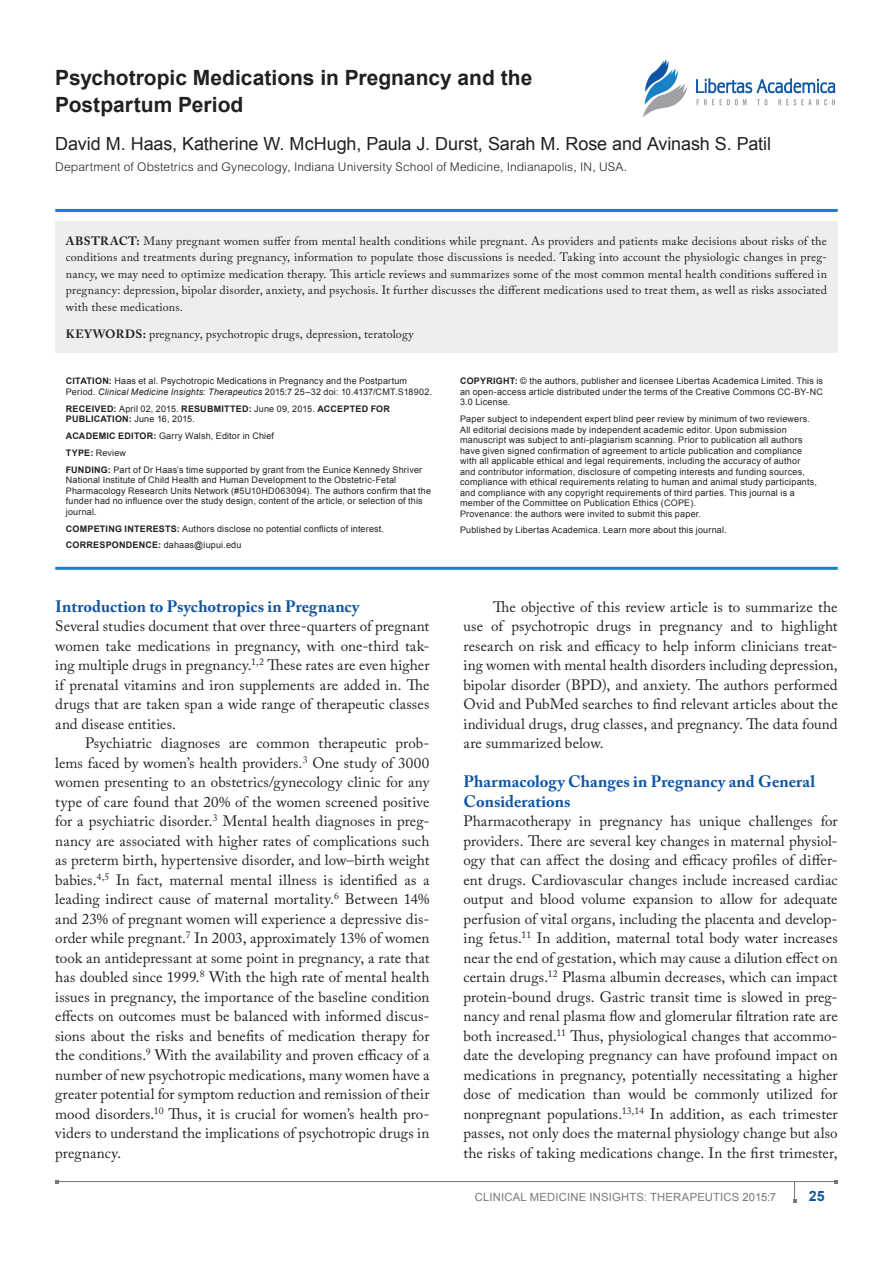
<style>
.page{position:relative;width:893px;height:1263px;background:#fff}
.page>*{position:absolute;margin:0;border:0;box-sizing:border-box;transform-origin:0 0}
.AT{font:700 21px/27px "Arial";color:#231f20}
.AAu{font:18px "Arial";letter-spacing:-.005em;color:#231f20}
.t1{font:700 16.5px/19.5px "Adobe Caslon Pro";letter-spacing:.005em;color:#1055a4}
.Tx{font:15px/19.5px "Adobe Caslon Pro";letter-spacing:.01em;color:#231f20;text-align:justify}
.TxF{font:15px/19.5px "Adobe Caslon Pro";letter-spacing:.01em;color:#231f20;text-align:justify}
.RunF-folio{font:700 14.25px "Arial";color:#1055a4}
.t2{font:12px/16.5px "Adobe Caslon Pro";letter-spacing:.015em;color:#231f20;text-align:justify}
.AAuAff{font:300 12px "Arial MT Std";letter-spacing:.01em;color:#231f20}
.RunF{font:11.25px "Arial";letter-spacing:.015em;color:#76787b}
.t3{font:9px/10.5px "Arial";letter-spacing:.025em;color:#231f20}
.t4{font:700 9px "Arial";letter-spacing:.025em;color:#231f20}
.s1{font-weight:700}
.s2{font-style:italic}
</style>
<div class="page">
<hr style="left:57px;top:1181px;width:779px;height:1px;background:#76787b">
<svg style="left:793px;top:1182px;width:3px;height:20px"></svg>
<img style="left:643px;top:59px;width:193px;height:58px">
<hr style="left:55px;top:209px;width:783px;height:3px;background:#1582c5">
<hr style="left:55px;top:567px;width:783px;height:3px;background:#1582c5">
<div style="left:55px;top:221px;width:783px;height:132px;background:#edeeee"></div>
<p class="AT" style="left:55px;top:65px;width:479px">PSYCHOTROPIC MEDICATIONS IN PREGNANCY AND THE<br>POSTPARTUM PERIOD</p>
<p class="AAu" style="left:55px;top:132px;width:717px">David M. Haas, Katherine W. McH ugh, Paula J. Durst, Sarah M. Rose and Avinash S. Patil</p>
<p class="AAuAff" style="left:55px;top:160px;width:573px">Department of Obstetrics and Gynecology, Indiana University School of Medicine, Indianapolis, IN, USA.</p>
<p class="t2" style="left:66px;top:232px;width:763px"><span class="s1">Abstract:</span> Many pregnant women suffer from mental health conditions while pregnant. As providers and patients make decisions about risks of the conditions and treatments during pregnancy, information to populate those discussions is needed. Taking into account the physiologic changes in preg&shy;nancy, we may need to optimize medication therapy. This article reviews and summarizes some of the most common mental health conditions suffered in pregnancy: depression, bipolar disorder, anxiety, and psychosis. It further discusses the different medications used to treat them, as well as risks associated with these medications.</p>
<p class="t2" style="left:66px;top:325px;width:349px"><span class="s1">Keywords:</span> pregnancy, psychotropic drugs, depression, teratology</p>
<p class="t3" style="left:66px;top:376px;width:368px"><span class="s1">CITATION:</span> Haas et al. Psychotropic Medications in Pregnancy and the Postpartum<br>Period. <span class="s2">Clinical Medicine Insights: Therapeutics</span> 2015:7 25–32 doi: 10.4137/CMT.S18902.</p>
<p class="t3" style="left:66px;top:403px;width:259px"><span class="s1">RECEIVED:</span> April 02, 2015. <span class="s1">RESUBMITTED:</span> June 09, 2015. <span class="s1">ACC</span></p>
<p class="t4" style="left:337px;top:402px;width:51px">EPTED FOR</p>
<p class="t3" style="left:66px;top:411px;width:358px;line-height:16.8px"><span class="s1">PUBLICATION:</span> June 16, 2015.<br><span class="s1">ACADEMIC EDITOR:</span> Garry Walsh, Editor in Chief<br><span class="s1">TYPE:</span> Review<br><span class="s1">FUNDING:</span> Part of Dr Haas’s time supported by grant from the Eunice Kennedy Shriver</p>
<p class="t3" style="left:66px;top:475px;width:367px">National I nstitute of Child Health and H uman Development to the Obstetric-Fetal Pharmacology Research Units Network (#5U10HD063094). The authors confirm that the funder had no influence over the study design, content of the article, or selection of this journal.</p>
<p class="t3" style="left:66px;top:520px;width:320px;line-height:16.8px"><span class="s1">COMPETING INTERESTS:</span> Authors disclose no potential conflicts of interest.<br><span class="s1">CORRESPONDENCE:</span> dahaas@iupui.edu</p>
<p class="t3" style="left:460px;top:376px;width:365px;text-align:justify;text-indent:33px"><span class="s1">IGHT:</span> © the authors, publisher and licensee Libertas Academica Limited. This is an open-access article distributed under the terms of the Creative Commons CC-BY-N C 3.0 License.</p>
<p class="t3" style="left:460px;top:414px;width:358px">Paper subject to independent expert blind peer review by minimum of two reviewers.<br>All editorial decisions made by independent academic editor. U pon submission manuscript was subject to anti-plagiarism scanning. Prior to publication all authors have given signed confirmation of agreement to article publication and compliance with all applicable ethical and legal requirements, including the accuracy of author and contributor information, disclosure of competing interests and funding sources, compliance with ethical requirements relating to human and animal study participants, and compliance with any copyright requirements of third parties. This journal is a member of the Committee on Publication Ethics (COPE).<br>Provenance: the authors were invited to submit this paper.</p>
<p class="t3" style="left:460px;top:525px;width:268px">Published by Libertas Academica. Learn more about this journal.</p>
<p class="t4" style="left:460px;top:375px;width:21px">COPYR</p>
<h1 class="t1" style="left:55px;top:596px;width:306px">Introduction to Psychotropics in Pregnancy</h1>
<p class="TxF" style="left:55px;top:616px;width:376px">Several studies document that over three-quarters of pregnant women take medications in pregnancy, with one-third tak&shy;ing multiple drugs in pregnancy.<sup>1,2</sup> These rates are even higher if prenatal vitamins and iron supplements are added in. The drugs that are taken span a wide range of therapeutic classes and disease entities.</p>
<p class="Tx" style="left:55px;top:733px;width:376px;text-indent:30px">Psychiatric diagnoses are common therapeutic prob&shy;lems faced by women’s health providers.<sup>3</sup> One study of 3000 women presenting to an obstetrics/gynecology clinic for any type of care found that 20% of the women screened positive for a psychiatric disorder.<sup>3</sup> Mental health diagnoses in preg&shy;nancy are associated with higher rates of complications such as preterm birth, hypertensive disorder, and low–birth weight babies.<sup>4,5</sup> In fact, maternal mental illness is identified as a leading indirect cause of maternal mortality.<sup>6</sup> Between 14% and 23% of pregnant women will experience a depressive dis&shy;order while pregnant.<sup>7</sup> In 2003, approximately 13% of women took an antidepressant at some point in pregnancy, a rate that has doubled since 1999.<sup>8</sup> With the high rate of mental health issues in pregnancy, the importance of the baseline condition effects on outcomes must be balanced with informed discus&shy;sions about the risks and benefits of medication therapy for the conditions.<sup>9</sup> With the availability and proven efficacy of a number of new psychotropic medications, many women have a greater potential for symptom reduction and remission of their mood disorders.<sup>10</sup> Thus, it is crucial for women’s health pro&shy;viders to understand the implications of psychotropic drugs in pregnancy.</p>
<p class="Tx" style="left:463px;top:597px;width:376px;text-indent:30px">The objective of this review article is to summarize the use of psychotropic drugs in pregnancy and to highlight research on risk and efficacy to help inform clinicians treat&shy;ing women with mental health disorders including depression, bipolar disorder (BPD), and anxiety. The authors performed Ovid and PubMed searches to find relevant articles about the individual drugs, drug classes, and pregnancy. The data found are summarized below.</p>
<h1 class="t1" style="left:463px;top:772px;width:353px">Pharmacology Changes in Pregnancy and General<br>Considerations</h1>
<p class="TxF" style="left:463px;top:811px;width:376px">Pharmacotherapy in pregnancy has unique challenges for providers. There are several key changes in maternal physiol&shy;ogy that can affect the dosing and efficacy profiles of differ&shy;ent drugs. Cardiovascular changes include increased cardiac output and blood volume expansion to allow for adequate perfusion of vital organs, including the placenta and develop&shy;ing fetus.<sup>11</sup> In addition, maternal total body water increases near the end of gestation, which may cause a dilution effect on certain drugs.<sup>12</sup> Plasma albumin decreases, which can impact protein-bound drugs. Gastric transit time is slowed in preg&shy;nancy and renal plasma flow and glomerular filtration rate are both increased.<sup>11</sup> Thus, physiological changes that accommo&shy;date the developing pregnancy can have profound impact on medications in pregnancy, potentially necessitating a higher dose of medication than would be commonly utilized for nonpregnant populations.<sup>13,14</sup> In addition, as each trimester passes, not only does the maternal physiology change but also the risks of taking medications change. In the first trimester,</p>
<p class="RunF" style="left:475px;top:1189px;width:303px">Clinical Medicine I nsights: Therapeutics 2015:7</p>
<p class="RunF-folio" style="left:809px;top:1186px;width:17px">25</p>
</div>
